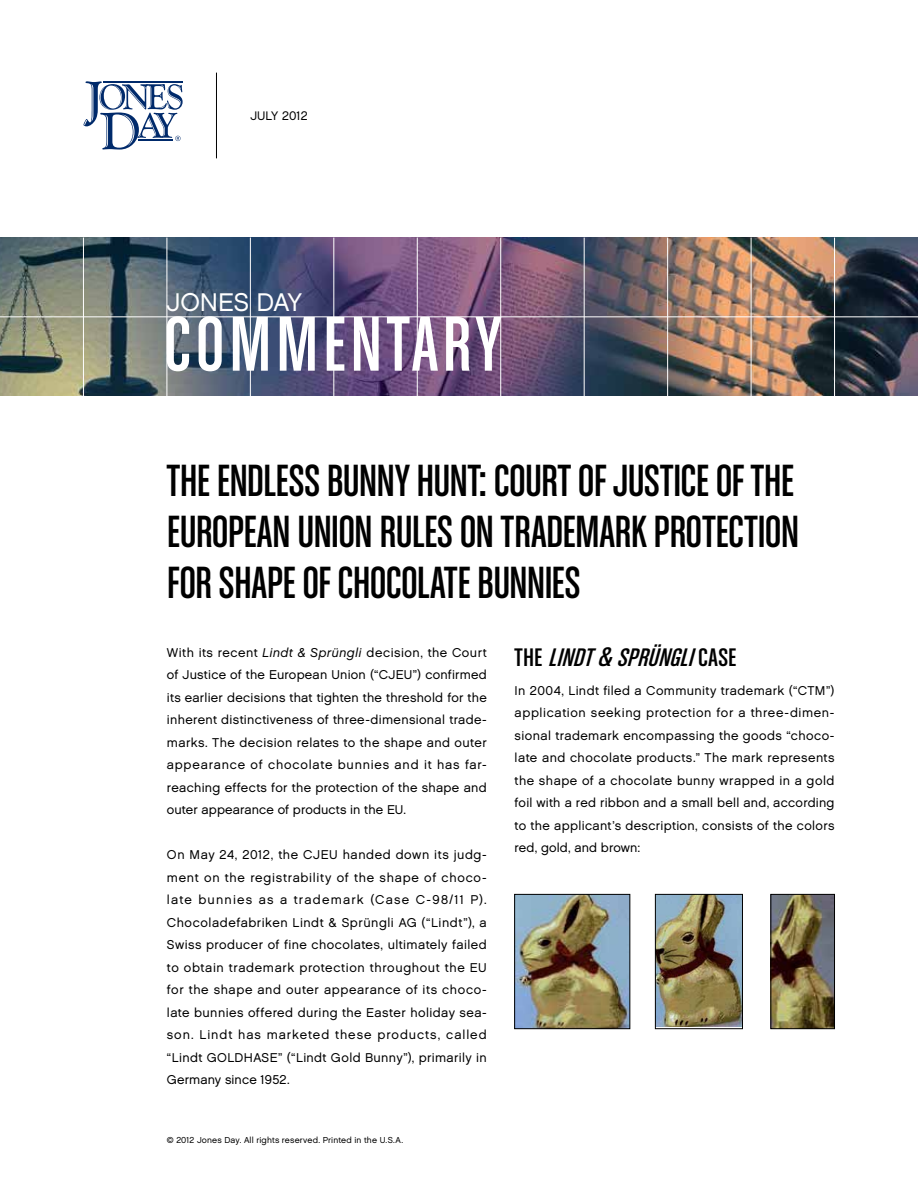
<style>
.page{position:relative;width:918px;height:1188px;background:#fff}
.page>*{position:absolute;margin:0;border:0;box-sizing:border-box;transform-origin:0 0}
.t1{font:82.5px "Chalet Comprime Cologne Sixty";letter-spacing:.055em;color:#fff}
.t2{font:48px/51px "Chalet Comprime Cologne Sixty";letter-spacing:-.015em;color:#000;text-align:justify}
.t3{font:italic 27px "Chalet Comprime Cologne Sixty";color:#000;scale:1.1 1}
.t4{font:25.5px "Chalet London Nineteen Sixty";letter-spacing:-.005em;color:#fff}
.t5{font:12.75px/22.5px "Chalet London Nineteen Sixty";letter-spacing:.02em;color:#000;text-align:justify}
.t6{font:12.3px "Chalet London Nineteen Sixty";color:#000}
.t7{font:8.7px "Chalet London Nineteen Sixty";letter-spacing:.02em;color:#000}
.s1{font-family:"Chalet Oblique London"}
.s2{font-style:normal}
</style>
<div class="page">
<img style="left:0;top:237px;width:918px;height:158px">
<hr style="left:167px;top:238px;width:1px;height:160px;background:#fff">
<hr style="left:83px;top:238px;width:1px;height:160px;background:#fff">
<hr style="left:250px;top:238px;width:1px;height:160px;background:#fff">
<hr style="left:334px;top:238px;width:1px;height:160px;background:#fff">
<hr style="left:417px;top:238px;width:1px;height:160px;background:#fff">
<hr style="left:500px;top:238px;width:1px;height:160px;background:#fff">
<hr style="left:584px;top:238px;width:1px;height:160px;background:#fff">
<hr style="left:667px;top:238px;width:1px;height:160px;background:#fff">
<hr style="left:751px;top:238px;width:1px;height:160px;background:#fff">
<hr style="left:834px;top:238px;width:1px;height:160px;background:#fff">
<hr style="left:0;top:317px;width:918px;height:1px;background:#fff">
<hr style="left:216px;top:73px;width:1px;height:85px;background:#000">
<svg style="left:83px;top:81px;width:100px;height:69px"></svg>
<img style="left:516px;top:896px;width:112px;height:131px">
<div style="left:514px;top:894px;width:116px;height:135px;border:1px solid #000"></div>
<img style="left:657px;top:896px;width:84px;height:131px">
<div style="left:655px;top:894px;width:88px;height:135px;border:1px solid #000"></div>
<img style="left:773px;top:896px;width:60px;height:131px">
<div style="left:771px;top:894px;width:64px;height:135px;border:1px solid #000"></div>
<p class="t6" style="left:250px;top:108px;width:59px">July 2012</p>
<h3 class="t4" style="left:166px;top:286px;width:137px">JONES DAY</h3>
<h1 class="t1" style="left:164px;top:299px;width:339px">COMMENTARY</h1>
<h2 class="t2" style="left:167px;top:454px;width:634px">THE ENDLESS BUNNY HUNT: COURT OF JUSTICE OF THE EUROPEAN UNION RULES ON TRADEMARK PROTECTION FOR SHAPE OF CHOCOLATE BUNNIES</h2>
<p class="t5" style="left:167px;top:641px;width:321px">With its recent <span class="s1">Lindt &amp; Sprüngli</span> decision, the Court of Justice of the European Union (“CJEU”) confirmed its earlier decisions that tighten the threshold for the inherent distinctiveness of three-dimensional trade&shy;marks. The decision relates to the shape and outer appearance of chocolate bunnies and it has far&shy;reaching effects for the protection of the shape and outer appearance of products in the EU.</p>
<p class="t5" style="left:167px;top:844px;width:321px">On May 24, 2012, the CJEU handed down its judg&shy;ment on the registrability of the shape of choco&shy;late bunnies as a trademark (Case C-98/11 P).<br>Chocoladefabriken Lindt &amp; Sprüngli AG (“Lindt”), a Swiss producer of fine chocolates, ultimately failed to obtain trademark protection throughout the EU for the shape and outer appearance of its choco&shy;late bunnies offered during the Easter holiday sea&shy;son. Lindt has marketed these products, called “Lindt GOLDHASE” (“Lindt Gold Bunny”), primarily in Germany since 1952.</p>
<p class="t7" style="left:167px;top:1134px;width:238px">© 2012 Jones Day. All rights reserved. Printed in the U.S.A.</p>
<h3 class="t3" style="left:515px;top:642px;width:203px"><span class="s2">T H E</span> LINDT&amp;SPRÜNGLI<span class="s2">C A S E</span></h3>
<p class="t5" style="left:515px;top:679px;width:321px">In 2004, Lindt filed a Community trademark (“CTM”) application seeking protection for a three-dimen&shy;sional trademark encompassing the goods “choco&shy;late and chocolate products.” The mark represents the shape of a chocolate bunny wrapped in a gold foil with a red ribbon and a small bell and, according to the applicant’s description, consists of the colors red, gold, and brown:</p>
</div>
